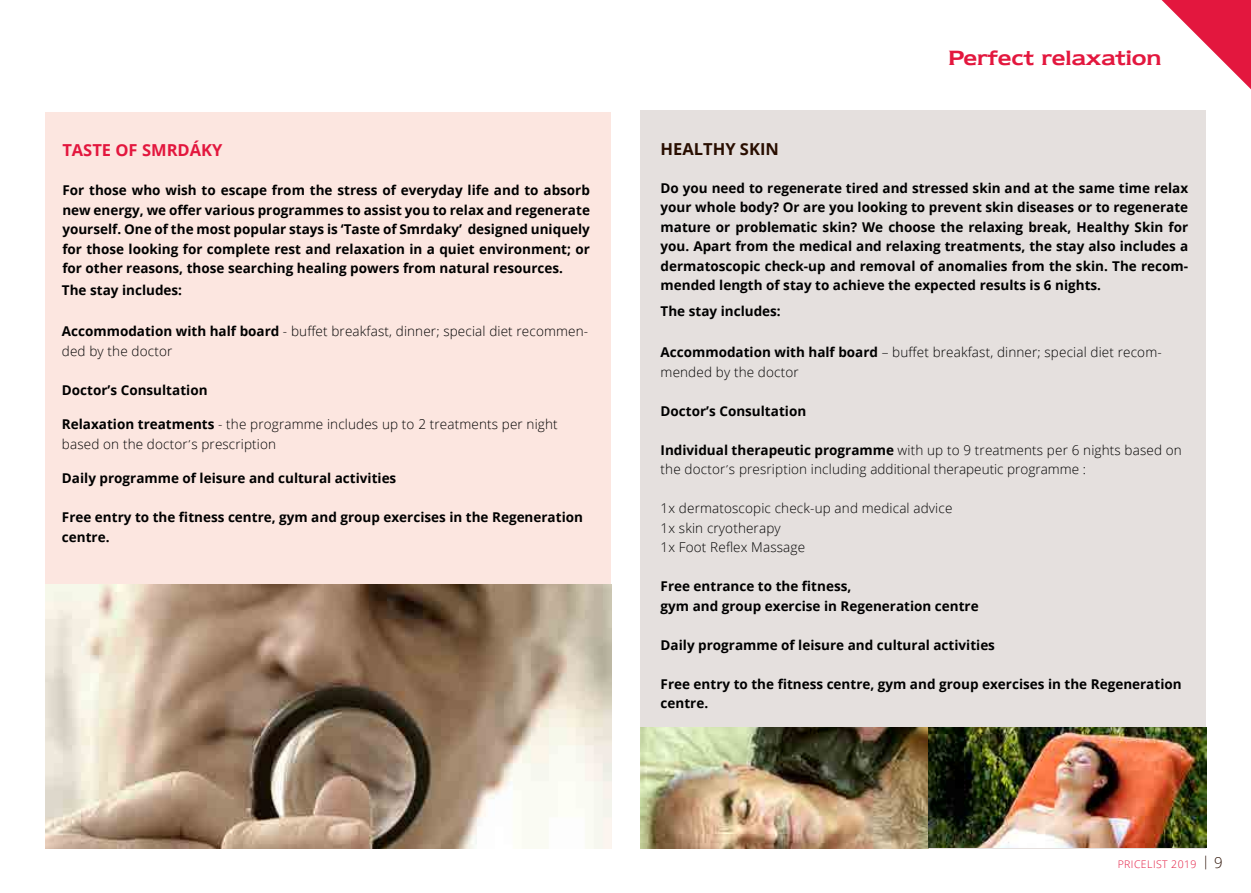
<style>
.page{position:relative;width:1251px;height:893px;background:#fff}
.page>*{position:absolute;margin:0;border:0;box-sizing:border-box;transform-origin:0 0}
.t1{font:24px "Newtext Demi";color:#e3173e}
.t2{font:700 16.5px "Open Sans";color:#e3173e}
.t3{font:700 16.5px "Open Sans";color:#290e00}
.t4{font:700 13.5px/19.5px "Open Sans";color:#000}
.t5{font:300 13.5px/19.5px "Open Sans";letter-spacing:.01em;color:#000}
.t6{font:300 10.5px "Open Sans";letter-spacing:.04em;color:#e3173e}
.s1{font-weight:700}
.s2{font-family:"Calibri"}
.s3{font-size:15px;color:#290e00}
</style>
<div class="page">
<svg style="left:1140px;top:0;width:110px;height:111px"></svg>
<div style="left:45px;top:112px;width:566px;height:736px;background:#fce6e0"></div>
<div style="left:640px;top:111px;width:565px;height:737px;background:#e5e0de"></div>
<img style="left:45px;top:585px;width:566px;height:263px">
<img style="left:640px;top:727px;width:565px;height:121px">
<p class="t2" style="left:62px;top:138px;width:161px">TASTE OF SMRDÁKY</p>
<p class="t4" style="left:62px;top:180px;width:529px;text-align:justify">For those who wish to escape from the stress of everyday life and to absorb new energy, we offer various programmes to assist you to relax and regenerate yourself. One of the most popular stays is ‘Taste of Smrdaky’ designed uniquely for those looking for complete rest and relaxation in a quiet environment; or for other reasons, those searching healing powers from natural resources.</p>
<p class="t4" style="left:62px;top:280px;width:122px">The stay includes:</p>
<p class="t5" style="left:62px;top:321px;width:527px"><span class="s1">Accommodation with half board</span> - buffet breakfast, dinner; special diet recommen&shy;ded by the doctor</p>
<p class="t4" style="left:62px;top:380px;width:147px">Doctor’s Consultation</p>
<p class="t5" style="left:62px;top:414px;width:497px"><span class="s1">Relaxation treatments</span> - the programme includes up to 2 treatments per night based on the doctor<span class="s2">̕</span>s prescription</p>
<p class="t4" style="left:62px;top:468px;width:336px">Daily programme of leisure and cultural activities</p>
<p class="t4" style="left:62px;top:507px;width:522px">Free entry to the fitness centre, gym and group exercises in the Regeneration centre.</p>
<h1 class="t1" style="left:948px;top:44px;width:215px">Perfect relaxation</h1>
<p class="t3" style="left:660px;top:137px;width:120px">HEALTHY SKIN</p>
<p class="t4" style="left:660px;top:178px;width:529px;text-align:justify">Do you need to regenerate tired and stressed skin and at the same time relax your whole body? Or are you looking to prevent skin diseases or to regenerate mature or problematic skin? We choose the relaxing break, Healthy Skin for you. Apart from the medical and relaxing treatments, the stay also includes a dermatoscopic check-up and removal of anomalies from the skin. The recom&shy;mended length of stay to achieve the expected results is 6 nights.</p>
<p class="t4" style="left:660px;top:301px;width:122px">The stay includes:</p>
<p class="t5" style="left:660px;top:342px;width:502px"><span class="s1">Accommodation with half board</span> – buffet breakfast, dinner; special diet recom&shy;mended by the doctor</p>
<p class="t4" style="left:660px;top:401px;width:147px">Doctor’s Consultation</p>
<p class="t5" style="left:660px;top:440px;width:522px"><span class="s1">Individual therapeutic programme</span> with up to 9 treatments per 6 nights based on the doctor<span class="s2">̕</span>s presription including additional therapeutic programme :</p>
<p class="t5" style="left:660px;top:498px;width:293px">1x dermatoscopic check-up and medical advice<br>1x skin cryotherapy<br>1x Foot Reflex Massage</p>
<p class="t4" style="left:660px;top:576px;width:319px">Free entrance to the fitness,<br>gym and group exercise in Regeneration centre</p>
<p class="t4" style="left:660px;top:635px;width:336px">Daily programme of leisure and cultural activities</p>
<p class="t4" style="left:660px;top:674px;width:522px">Free entry to the fitness centre, gym and group exercises in the Regeneration centre.</p>
<p class="t6" style="left:1117px;top:856px;width:106px">PRICELIST 2019 <sup>|</sup> <span class="s3">9</span></p>
</div>
